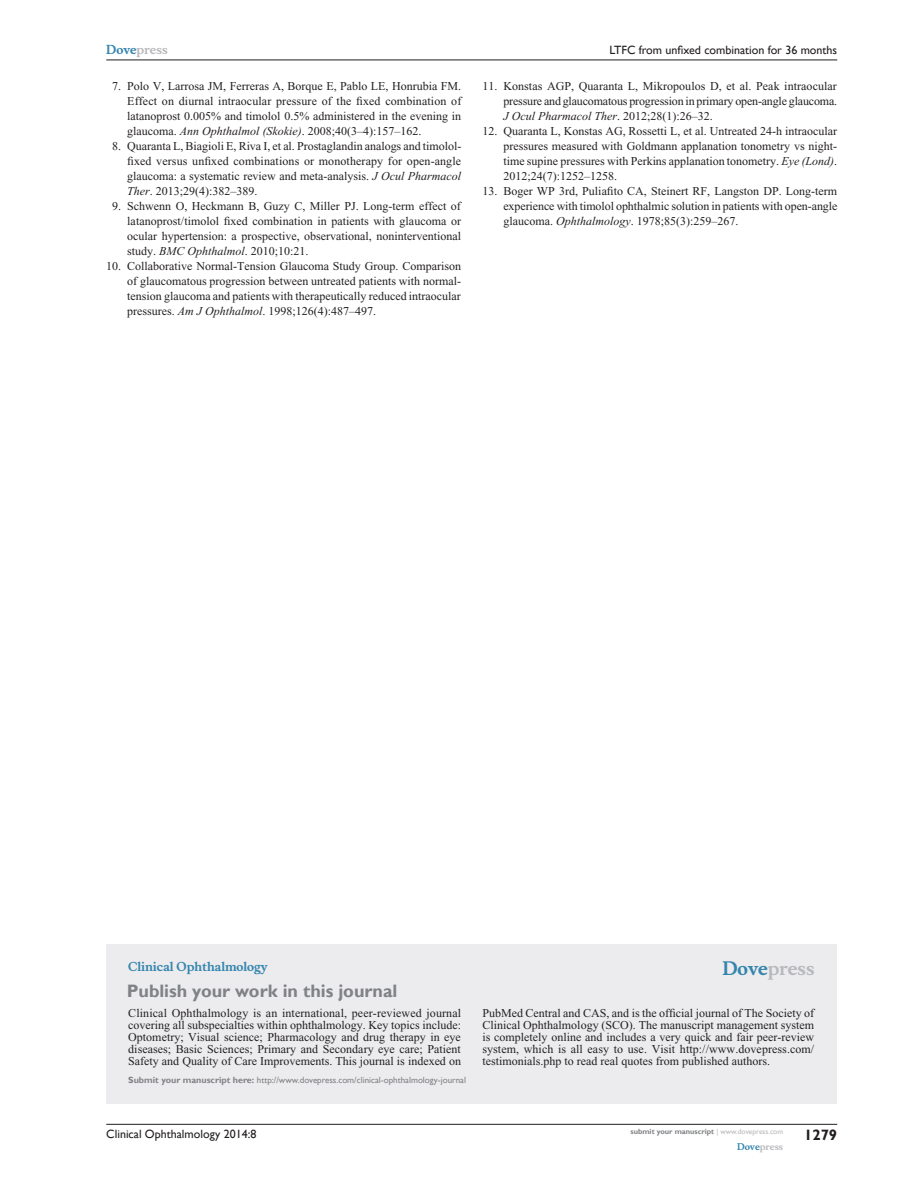
<style>
.page{position:relative;width:918px;height:1188px;background:#fff}
.page>*{position:absolute;margin:0;border:0;box-sizing:border-box;transform-origin:0 0}
.PromBx-H1{font:700 18px "Gill Sans";color:#808285}
.PromBx-Brand{font:700 18px "Musee";color:#b8b9bc}
.t1{font:700 15px "Gill Sans";color:#231f20}
.RefNL2{font:12px/15px "Times New Roman";color:#231f20;text-align:justify}
.PromBx-Tx{font:12px/12px "Times New Roman";color:#231f20;text-align:justify}
.t2{font:12px "Gill Sans";color:#231f20}
.PromBx-JrnlName{font:700 12px "Musee";color:#3485ae}
.t3{font:700 12px "Musee";color:#b8b9bc}
.PromBx-SubmitMssWebA{font:9px "Gill Sans";color:#808285}
.t4{font:700 9px "Musee";color:#b8b9bc}
.t5{font:700 7.5px "Gill Sans";color:#808285}
.s1{color:#3485ae}
.s2{font-style:italic}
.s3{font-weight:700}
.s4{font-weight:400;color:#b8b9bc}
</style>
<div class="page">
<div style="left:106px;top:944px;width:731px;height:159px;background:#ececee"></div>
<hr style="left:106px;top:1124px;width:731px;height:1px;background:#231f20">
<hr style="left:106px;top:60px;width:731px;height:1px;background:#231f20">
<p class="t3" style="left:106px;top:43px;width:63px"><span class="s1">Dove</span>press</p>
<p class="RefNL2" style="left:127px;top:79px;width:336px;text-indent:-15px">7. Polo V, Larrosa JM, Ferreras A, Borque E, Pablo LE, Honrubia FM.<br>Effect on diurnal intraocular pressure of the fixed combination of latanoprost 0.005% and timolol 0.5% administered in the evening in glaucoma. <span class="s2">Ann Ophthalmol (Skokie)</span>. 2008;40(3–4):157–162.</p>
<p class="RefNL2" style="left:127px;top:139px;width:336px;text-indent:-15px">8. Quaranta L, Biagioli E, Riva I, et al. Prostaglandin analogs and timolol&shy;fixed versus unfixed combinations or monotherapy for open-angle glaucoma: a systematic review and meta-analysis. <span class="s2">J Ocul Pharmacol Ther</span>. 2013;29(4):382–389.</p>
<p class="RefNL2" style="left:127px;top:199px;width:335px;text-indent:-15px">9. Schwenn O, Heckmann B, Guzy C, Miller PJ. Long-term effect of latanoprost/timolol fixed combination in patients with glaucoma or ocular hypertension: a prospective, observational, noninterventional study. <span class="s2">BMC Ophthalmol</span>. 2010;10:21.</p>
<p class="RefNL2" style="left:127px;top:259px;width:335px;text-indent:-21px">10. Collaborative Normal-Tension Glaucoma Study Group. Comparison of glaucomatous progression between untreated patients with normal&shy;tension glaucoma and patients with therapeutically reduced intraocular pressures. <span class="s2">Am J Ophthalmol</span>. 1998;126(4):487–497.</p>
<p class="t2" style="left:609px;top:43px;width:229px">LTFC from unfixed combination for 36 months</p>
<p class="RefNL2" style="left:503px;top:79px;width:335px;text-indent:-21px">11. Konstas AGP, Quaranta L, Mikropoulos D, et al. Peak intraocular pressure and glaucomatous progression in primary open-angle glaucoma.<br><span class="s2">J Ocul Pharmacol Ther</span>. 2012;28(1):26–32.</p>
<p class="RefNL2" style="left:503px;top:124px;width:335px;text-indent:-21px">12. Quaranta L, Konstas AG, Rossetti L, et al. Untreated 24-h intraocular pressures measured with Goldmann applanation tonometry vs night&shy;time supine pressures with Perkins applanation tonometry. <span class="s2">Eye (Lond)</span>.<br>2012;24(7):1252–1258.</p>
<p class="RefNL2" style="left:503px;top:184px;width:336px;text-indent:-21px">13. Boger WP 3rd, Puliafito CA, Steinert RF, Langston DP. Long-term experience with timolol ophthalmic solution in patients with open-angle glaucoma. <span class="s2">Ophthalmology</span>. 1978;85(3):259–267.</p>
<p class="PromBx-JrnlName" style="left:128px;top:959px;width:141px">Clinical Ophthalmology</p>
<p class="PromBx-H1" style="left:127px;top:980px;width:272px">Publish your work in this journal</p>
<p class="PromBx-Brand" style="left:722px;top:958px;width:94px"><span class="s1">Dove</span>press</p>
<p class="PromBx-Tx" style="left:128px;top:1007px;width:334px">Clinical Ophthalmology is an international, peer-reviewed journal covering all subspecialties within ophthalmology. Key topics include:<br>Optometry; Visual science; Pharmacology and drug therapy in eye diseases; Basic Sciences; Primary and Secondary eye care; Patient Safety and Quality of Care Improvements. This journal is indexed on</p>
<p class="PromBx-Tx" style="left:482px;top:1007px;width:333px">PubMed Central and CAS, and is the official journal of The Society of Clinical Ophthalmology (SCO). The manuscript management system is completely online and includes a very quick and fair peer-review system, which is all easy to use. Visit http://www.dovepress.com/ testimonials.php to read real quotes from published authors.</p>
<p class="PromBx-SubmitMssWebA" style="left:128px;top:1075px;width:339px"><span class="s3">Submit your manuscript here:</span> http://www.dovepress.com/clinical-ophthalmology-journal</p>
<p class="t2" style="left:106px;top:1127px;width:152px">Clinical Ophthalmology 2014:8</p>
<p class="t5" style="left:631px;top:1127px;width:154px">submit your manuscript <span class="s4">| www.dovepress.com</span></p>
<p class="t4" style="left:737px;top:1141px;width:48px"><span class="s1">Dove</span>press</p>
<p class="t1" style="left:804px;top:1126px;width:35px">1279</p>
</div>
